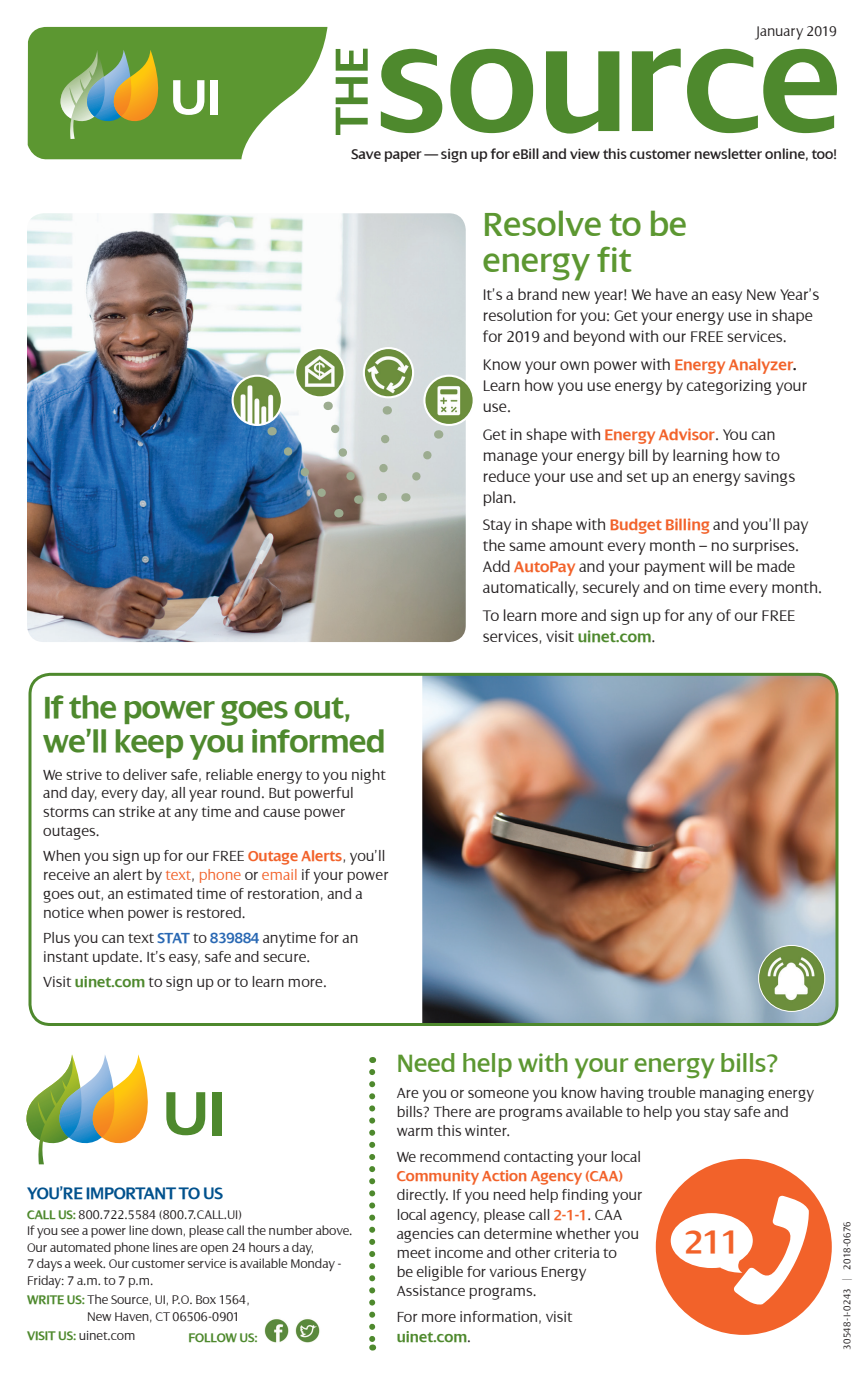
<style>
.page{position:relative;width:864px;height:1377px;background:#fff}
.page>*{position:absolute;margin:0;border:0;box-sizing:border-box;transform-origin:0 0}
.t1{font:36px/36px "Dialog";color:#5c9731}
.t2{font:600 35.1px "Dialog";color:#f2622a}
.t3{font:600 33px/34.5px "Dialog";letter-spacing:-.02em;color:#4e892d}
.t4{font:27px "Dialog";color:#5c9731}
.t5{font:600 18px "Dialog";letter-spacing:-.02em;color:#01518d}
.t6{font:300 16.5px/21px "Dialog";color:#231f20}
.t7{font:300 15.75px/19.2px "Dialog";color:#231f20}
.t8{font:600 15.75px "Dialog";color:#f2622a}
.t9{font:15px "Dialog";color:#231f20}
.t10{font:300 15px "Dialog";color:#231f20}
.t11{font:300 13.5px/16.5px "Dialog";letter-spacing:-.01em;color:#231f20}
.t12{font:600 13.5px "Dialog";letter-spacing:-.01em;color:#4e892d}
.t13{font:300 10.5px "Dialog";letter-spacing:.02em;color:#231f20}
.s1{font-weight:600;color:#f2622a}
.s2{color:#f2622a}
.s3{font-weight:600;color:#2968b3}
.s4{font-weight:600;color:#4e892d}
.s5{font-weight:600}
</style>
<div class="page">
<img style="left:422px;top:675px;width:415px;height:349px">
<svg style="left:26px;top:1054px;width:196px;height:110px"></svg>
<div style="left:213px;top:1092px;width:9px;height:43px;background:#4e892d"></div>
<svg style="left:369px;top:1072px;width:6px;height:279px"></svg>
<svg style="left:28px;top:27px;width:299px;height:133px"></svg>
<svg style="left:381px;top:49px;width:456px;height:85px"></svg>
<svg style="left:336px;top:49px;width:32px;height:86px"></svg>
<img style="left:264px;top:1317px;width:26px;height:26px;border-radius:13px">
<img style="left:295px;top:1317px;width:25px;height:26px;border-radius:13px">
<div style="left:28px;top:673px;width:810px;height:353px;border:3px solid #4e892d;border-radius:20px"></div>
<img style="left:759px;top:945px;width:66px;height:66px;border-radius:33px">
<div style="left:758px;top:945px;width:67px;height:67px;border:1px solid #fff;border-radius:50%"></div>
<div style="left:656px;top:1159px;width:176px;height:176px;background:#f2622a;border-radius:50%"></div>
<svg style="left:671px;top:1195px;width:138px;height:111px"></svg>
<img style="left:27px;top:213px;width:439px;height:429px">
<img style="left:295px;top:348px;width:50px;height:49px;border-radius:25px">
<div style="left:294px;top:347px;width:52px;height:51px;border:2px solid #fff;border-radius:50%"></div>
<img style="left:233px;top:376px;width:49px;height:49px;border-radius:24px">
<div style="left:232px;top:375px;width:51px;height:51px;border:2px solid #fff;border-radius:50%"></div>
<img style="left:364px;top:348px;width:49px;height:49px;border-radius:25px">
<div style="left:363px;top:347px;width:51px;height:51px;border:2px solid #fff;border-radius:50%"></div>
<img style="left:424px;top:376px;width:50px;height:49px;border-radius:24px">
<div style="left:423px;top:375px;width:52px;height:51px;border:2px solid #fff;border-radius:50%"></div>
<svg style="left:405px;top:430px;width:39px;height:72px;background:#cfd5d4"></svg>
<svg style="left:375px;top:406px;width:20px;height:71px"></svg>
<svg style="left:268px;top:402px;width:93px;height:115px"></svg>
<p class="t10" style="left:754px;top:23px;width:84px">January 2019</p>
<p class="t9" style="left:351px;top:146px;width:487px">Save paper — sign up for eBill and view this customer newsletter online, too!</p>
<h3 class="t3" style="left:43px;top:690px;width:344px">If the power goes out, we’ll keep you informed</h3>
<p class="t7" style="left:43px;top:765px;width:344px;line-height:18.8px">We strive to deliver safe, reliable energy to you night and day, every day, all year round. But powerful storms can strike at any time and cause power outages.</p>
<p class="t7" style="left:43px;top:847px;width:347px;line-height:18.8px">When you sign up for our FREE <span class="s1">Outage Alerts</span>, you’ll receive an alert by <span class="s2">text</span>, <span class="s2">phone</span> or <span class="s2">email</span> if your power goes out, an estimated time of restoration, and a notice when power is restored.</p>
<p class="t7" style="left:43px;top:929px;width:317px;line-height:18.8px">Plus you can text <span class="s3">STAT</span> to <span class="s3">839884</span> anytime for an instant update. It’s easy, safe and secure.</p>
<p class="t7" style="left:43px;top:973px;width:286px">Visit <span class="s4">uinet.com</span> to sign up or to learn more.</p>
<h1 class="t1" style="left:483px;top:207px;width:206px">Resolve to be energy fit</h1>
<p class="t6" style="left:483px;top:284px;width:338px">It’s a brand new year! We have an easy New Year’s resolution for you: Get your energy use in shape for 2019 and beyond with our FREE services.</p>
<p class="t6" style="left:483px;top:354px;width:326px">Know your own power with <span class="s1">Energy Analyzer</span><span class="s5">.<br></span>Learn how you use energy by categorizing your use.</p>
<p class="t6" style="left:483px;top:424px;width:314px">Get in shape with <span class="s1">Energy Advisor</span>. You can manage your energy bill by learning how to reduce your use and set up an energy savings plan.</p>
<p class="t6" style="left:483px;top:515px;width:341px">Stay in shape with <span class="s1">Budget Billing</span> and you’ll pay the same amount every month – no surprises.<br>Add <span class="s1">AutoPay</span> and your payment will be made automatically, securely and on time every month.</p>
<p class="t6" style="left:483px;top:606px;width:314px">To learn more and sign up for any of our FREE services, visit <span class="s4">uinet.com</span>.</p>
<p class="t5" style="left:27px;top:1184px;width:197px">YOU’RE IMPORTANT TO US</p>
<p class="t11" style="left:27px;top:1206px;width:327px"><span class="s4">CALL US:</span> 800.722.5584 (800.7.CALL.UI)<br>If you see a power line down, please call the number above.<br>Our automated phone lines are open 24 hours a day,<br>7 days a week. Our customer service is available Monday - Friday: 7 a.m. to 7 p.m.</p>
<p class="t11" style="left:87px;top:1292px;width:164px;text-indent:-60px"><span class="s4">WRITE US:</span> The Source, UI, P.O. Box 1564,<br>New Haven, CT 06506-0901</p>
<p class="t11" style="left:27px;top:1328px;width:110px"><span class="s4">VISIT US:</span> uinet.com</p>
<p class="t12" style="left:188px;top:1330px;width:71px">FOLLOW US:</p>
<h3 class="t4" style="left:397px;top:1049px;width:383px">Need help with your energy bills?</h3>
<p class="t7" style="left:397px;top:1083px;width:419px">Are you or someone you know having trouble managing energy bills? There are programs available to help you stay safe and warm this winter.</p>
<p class="t7" style="left:397px;top:1147px;width:246px">We recommend contacting your local</p>
<p class="t8" style="left:397px;top:1168px;width:228px">Community Action Agency (CAA)</p>
<p class="t7" style="left:397px;top:1186px;width:248px">directly. If you need help finding your local agency, please call <span class="s1">2-1-1</span>. CAA agencies can determine whether you meet income and other criteria to<br>be eligible for various Energy<br>Assistance programs.</p>
<p class="t7" style="left:397px;top:1308px;width:177px">For more information, visit <span class="s4">uinet.com</span>.</p>
<h2 class="t2" style="left:685px;top:1222px;width:56px">211</h2>
<p class="t13" style="left:841px;top:1350px;width:131px;rotate:-90deg">30548-I-0243 | 2018-0676</p>
</div>
